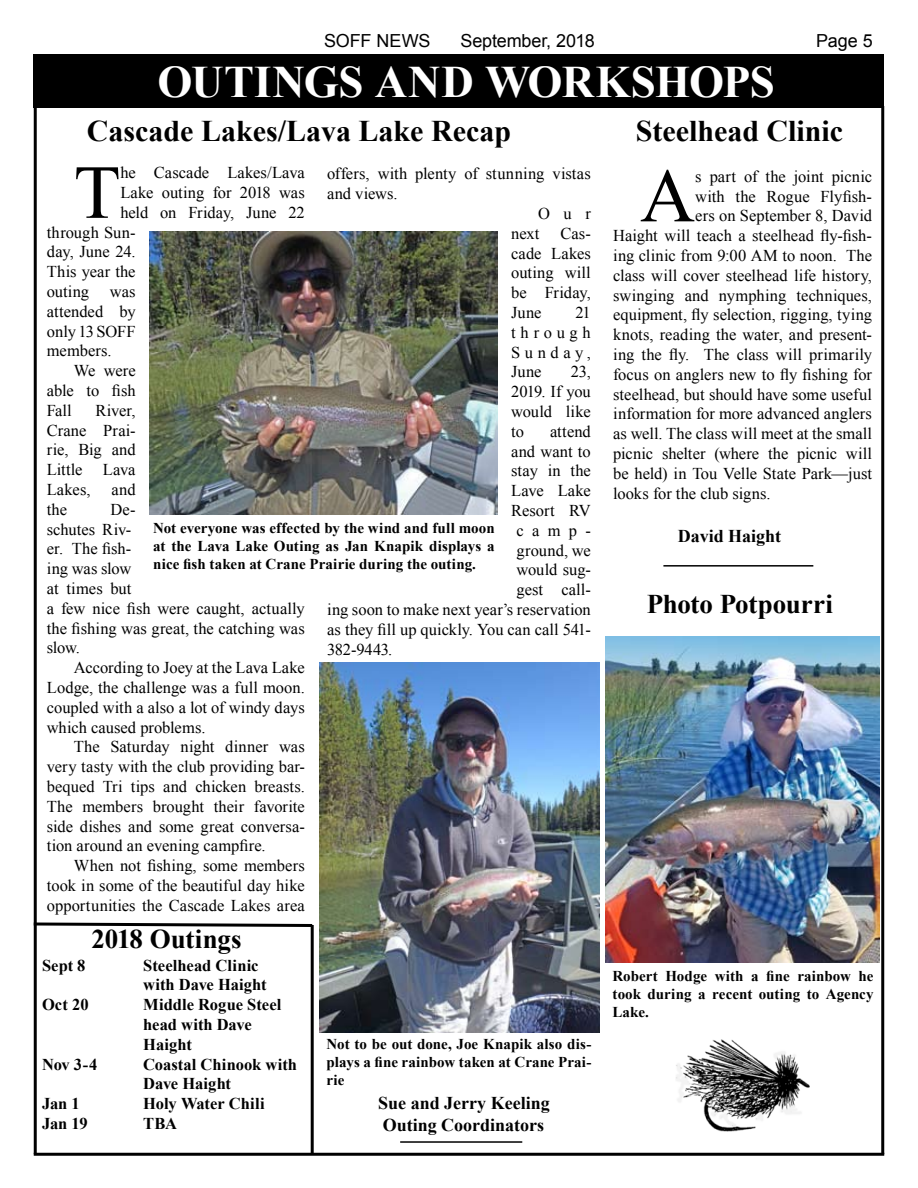
<style>
.page{position:relative;width:918px;height:1188px;background:#fff}
.page>*{position:absolute;margin:0;border:0;box-sizing:border-box;transform-origin:0 0}
.t1{font:76.35px "Times New Roman";color:#000}
.t2{font:700 45px "Times New Roman";letter-spacing:-.005em;color:#fff}
.t3{font:700 30px "Times New Roman";color:#000}
.t4{font:700 27px "Times New Roman";letter-spacing:-.005em;color:#000}
.t5{font:700 18px/21.6px "Times New Roman";color:#000}
.t6{font:18px "Arial";letter-spacing:-.005em;color:#000}
.t7{font:16.5px/19.8px "Times New Roman";color:#000;text-align:justify}
.t8{font:700 16.5px/19.8px "Times New Roman";color:#000}
.t9{font:700 15px/18px "Times New Roman";letter-spacing:.005em;color:#000;text-align:justify}
</style>
<div class="page">
<div style="left:34px;top:54px;width:850px;height:54px;background:#000"></div>
<hr style="left:311px;top:925px;width:3px;height:229px;background:#000">
<svg style="left:33px;top:921px;width:281px;height:8px"></svg>
<hr style="left:34px;top:1153px;width:850px;height:3px;background:#000">
<hr style="left:881px;top:106px;width:3px;height:1048px;background:#000">
<hr style="left:34px;top:106px;width:3px;height:1048px;background:#000">
<hr style="left:663px;top:565px;width:150px;height:2px;background:#000">
<hr style="left:400px;top:1141px;width:122px;height:2px;background:#000">
<img style="left:676px;top:1040px;width:134px;height:92px">
<img style="left:149px;top:231px;width:348px;height:284px">
<img style="left:320px;top:663px;width:280px;height:370px">
<img style="left:606px;top:636px;width:273px;height:326px">
<p class="t6" style="left:324px;top:29px;width:108px">SOFF NEWS</p>
<p class="t6" style="left:460px;top:29px;width:136px">September, 2018</p>
<p class="t6" style="left:816px;top:29px;width:58px">Page 5</p>
<h2 class="t2" style="left:158px;top:51px;width:619px">OUTINGS AND WORKSHOPS</h2>
<h3 class="t3" style="left:87px;top:110px;width:426px">Cascade Lakes/Lava Lake Recap</h3>
<h1 class="t1" style="left:74px;top:141px;width:48px">T</h1>
<p class="t7" style="left:120px;top:163px;width:186px">he Cascade Lakes/Lava</p>
<p class="t7" style="left:327px;top:164px;width:265px">offers, with plenty of stunning vistas</p>
<p class="t7" style="left:327px;top:184px;width:72px">and views.</p>
<p class="t7" style="left:538px;top:203px;width:54px">Our</p>
<p class="t7" style="left:511px;top:223px;width:30px">next</p>
<p class="t7" style="left:120px;top:182px;width:186px">Lake outing for 2018 was</p>
<p class="t7" style="left:120px;top:202px;width:186px">held on Friday, June 22</p>
<p class="t7" style="left:47px;top:222px;width:90px">through Sun-</p>
<p class="t7" style="left:47px;top:242px;width:90px">day, June 24.</p>
<p class="t7" style="left:47px;top:262px;width:90px">This year the</p>
<p class="t7" style="left:47px;top:281px;width:44px">outing</p>
<p class="t7" style="left:511px;top:223px;width:81px;text-indent:49px">Cas&shy;cade Lakes outing will be Friday, June</p>
<p class="t7" style="left:47px;top:281px;width:90px;text-indent:63px">was attended by only 13 SOFF members.</p>
<p class="t7" style="left:47px;top:361px;width:90px;text-indent:27px">We were able to fish Fall</p>
<p class="t7" style="left:511px;top:302px;width:81px;text-indent:64px">21 through Sunday, June</p>
<p class="t7" style="left:511px;top:362px;width:81px;text-indent:60px">23, 2019. If you would like to</p>
<p class="t7" style="left:47px;top:400px;width:90px;text-indent:49px">River, Crane Prai&shy;rie, Big and Little Lava Lakes,</p>
<p class="t7" style="left:550px;top:421px;width:42px">attend</p>
<p class="t7" style="left:511px;top:441px;width:81px">and want to</p>
<p class="t7" style="left:511px;top:461px;width:81px">stay in the</p>
<p class="t7" style="left:511px;top:481px;width:81px">Lave Lake</p>
<p class="t7" style="left:511px;top:500px;width:81px">Resort RV</p>
<p class="t7" style="left:517px;top:520px;width:76px">camp-</p>
<p class="t7" style="left:517px;top:540px;width:76px">ground, we</p>
<p class="t7" style="left:517px;top:560px;width:76px">would sug-</p>
<p class="t7" style="left:517px;top:580px;width:76px">gest call-</p>
<p class="t7" style="left:327px;top:599px;width:265px">ing soon to make next year’s reservation</p>
<p class="t7" style="left:327px;top:619px;width:265px">as they fill up quickly. You can call 541-</p>
<p class="t7" style="left:327px;top:639px;width:67px">382-9443.</p>
<p class="t7" style="left:112px;top:479px;width:25px">and</p>
<p class="t7" style="left:47px;top:499px;width:22px">the</p>
<p class="t7" style="left:47px;top:499px;width:260px;text-align:left;text-indent:64px">De-<br>schutes Riv-<br>er. The fish-<br>ing was slow<br>at times but<br>a few nice fish were caught, actually the fishing was great, the catching was slow.</p>
<p class="t7" style="left:47px;top:658px;width:260px;text-indent:27px">According to Joey at the Lava Lake Lodge, the challenge was a full moon. coupled with a also a lot of windy days which caused problems.</p>
<p class="t7" style="left:47px;top:737px;width:260px;text-indent:27px">The Saturday night dinner was very tasty with the club providing bar&shy;bequed Tri tips and chicken breasts.<br>The members brought their favorite side dishes and some great conversa&shy;tion around an evening campfire.</p>
<p class="t7" style="left:47px;top:856px;width:260px;text-indent:27px">When not fishing, some members took in some of the beautiful day hike opportunities the Cascade Lakes area</p>
<p class="t9" style="left:153px;top:518px;width:343px">Not everyone was effected by the wind and full moon at the Lava Lake Outing as Jan Knapik displays a nice fish taken at Crane Prairie during the outing.</p>
<h3 class="t4" style="left:91px;top:921px;width:152px">2018 Outings</h3>
<p class="t8" style="left:42px;top:955px;width:45px">Sept 8</p>
<p class="t8" style="left:143px;top:955px;width:125px">Steelhead Clinic with Dave Haight</p>
<p class="t8" style="left:42px;top:994px;width:48px">Oct 20</p>
<p class="t8" style="left:143px;top:994px;width:140px">Middle Rogue Steel head with Dave<br>Haight</p>
<p class="t8" style="left:42px;top:1054px;width:57px">Nov 3-4</p>
<p class="t8" style="left:143px;top:1054px;width:155px">Coastal Chinook with<br>Dave Haight</p>
<p class="t8" style="left:42px;top:1093px;width:39px">Jan 1</p>
<p class="t8" style="left:143px;top:1093px;width:123px">Holy Water Chili</p>
<p class="t8" style="left:42px;top:1113px;width:47px">Jan 19</p>
<p class="t8" style="left:143px;top:1113px;width:35px">TBA</p>
<p class="t9" style="left:327px;top:1035px;width:266px">Not to be out done, Joe Knapik also dis&shy;plays a fine rainbow taken at Crane Prai&shy;rie</p>
<p class="t5" style="left:378px;top:1092px;width:173px">Sue and Jerry Keeling<br>Outing Coordinators</p>
<h3 class="t3" style="left:636px;top:110px;width:209px">Steelhead Clinic</h3>
<h1 class="t1" style="left:640px;top:144px;width:57px">A</h1>
<p class="t7" style="left:695px;top:166px;width:178px">s part of the joint picnic</p>
<p class="t7" style="left:695px;top:186px;width:178px">with the Rogue Flyfish-</p>
<p class="t7" style="left:695px;top:206px;width:178px">ers on September 8, David</p>
<p class="t7" style="left:613px;top:225px;width:260px">Haight will teach a steelhead fly-fish-</p>
<p class="t7" style="left:613px;top:245px;width:260px">ing clinic from 9:00 AM to noon. The</p>
<p class="t7" style="left:613px;top:265px;width:260px">class will cover steelhead life history,</p>
<p class="t7" style="left:613px;top:285px;width:260px">swinging and nymphing techniques,</p>
<p class="t7" style="left:613px;top:305px;width:260px">equipment, fly selection, rigging, tying</p>
<p class="t7" style="left:613px;top:324px;width:260px">knots, reading the water, and present-</p>
<p class="t7" style="left:613px;top:344px;width:260px">ing the fly. The class will primarily</p>
<p class="t7" style="left:613px;top:364px;width:260px">focus on anglers new to fly fishing for</p>
<p class="t7" style="left:613px;top:384px;width:260px">steelhead, but should have some useful</p>
<p class="t7" style="left:613px;top:404px;width:260px">information for more advanced anglers</p>
<p class="t7" style="left:613px;top:423px;width:260px">as well. The class will meet at the small</p>
<p class="t7" style="left:613px;top:443px;width:260px">picnic shelter (where the picnic will</p>
<p class="t7" style="left:613px;top:463px;width:260px">be held) in Tou Velle State Park—just</p>
<p class="t7" style="left:613px;top:483px;width:159px">looks for the club signs.</p>
<p class="t5" style="left:678px;top:524px;width:105px">David Haight</p>
<h3 class="t4" style="left:647px;top:586px;width:188px">Photo Potpourri</h3>
<p class="t9" style="left:613px;top:967px;width:262px">Robert Hodge with a fine rainbow he took during a recent outing to Agency Lake.</p>
</div>
